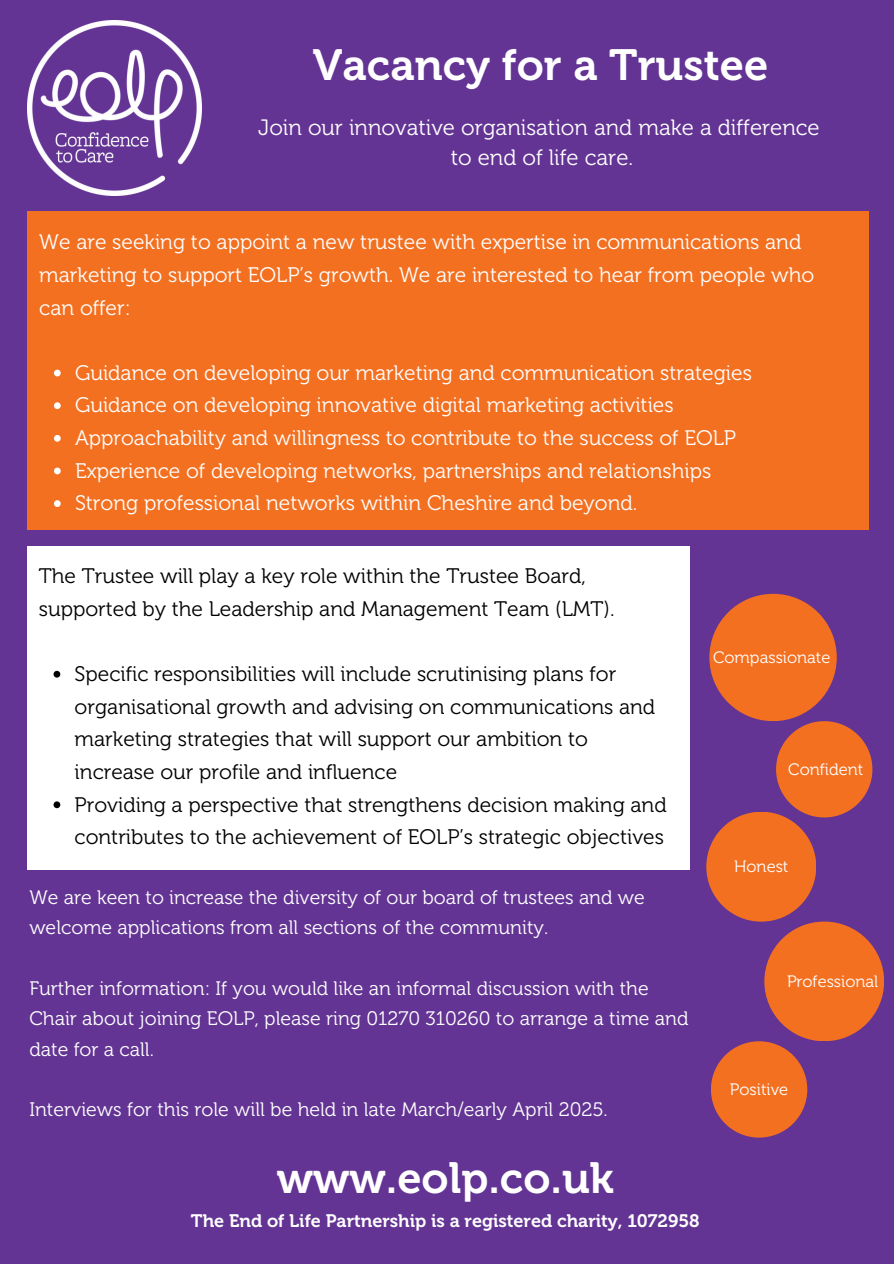
<style>
.page{position:relative;width:894px;height:1264px;background:#fff}
.page>*{position:absolute;margin:0;border:0;box-sizing:border-box;transform-origin:0 0}
.t1{font:43.5px "Museo 700";color:#fff}
.t2{font:22.2px/30.3px "Museo 300";color:#fff;text-align:center}
.t3{font:21px/32.7px "Museo 300";color:#fff}
.t4{font:21px/32.7px "Museo 300";color:#000}
.t5{font:19.5px/30.3px "Museo 300";color:#fff}
.t6{font:18px "Museo 700";color:#fff}
.t7{font:16.5px "Museo 300";color:#fff}
</style>
<div class="page">
<div style="left:0;top:0;width:893px;height:1263px;background:#633494"></div>
<img style="left:27px;top:21px;width:175px;height:174px">
<div style="left:27px;top:211px;width:841px;height:319px;background:#f37021"></div>
<div style="left:27px;top:545px;width:662px;height:324px;background:#fff"></div>
<div style="left:709px;top:594px;width:127px;height:127px;background:#f37021;border-radius:50%"></div>
<div style="left:775px;top:721px;width:97px;height:96px;background:#f37021;border-radius:50%"></div>
<svg style="left:54px;top:369px;width:7px;height:7px"></svg>
<svg style="left:54px;top:402px;width:7px;height:7px"></svg>
<svg style="left:54px;top:435px;width:7px;height:6px"></svg>
<svg style="left:54px;top:467px;width:7px;height:7px"></svg>
<svg style="left:54px;top:500px;width:7px;height:7px"></svg>
<svg style="left:54px;top:671px;width:6px;height:6px"></svg>
<svg style="left:54px;top:801px;width:6px;height:7px"></svg>
<div style="left:706px;top:811px;width:110px;height:110px;background:#f37021;border-radius:50%"></div>
<div style="left:764px;top:921px;width:119px;height:120px;background:#f37021;border-radius:50%"></div>
<div style="left:710px;top:1041px;width:97px;height:96px;background:#f37021;border-radius:50%"></div>
<p class="t1" style="left:313px;top:39px;width:457px">Vacancy for a Trustee</p>
<h1 class="t2" style="left:258px;top:112px;width:563px">Join our innovative organisation and make a difference to end of life care.</h1>
<h2 class="t3" style="left:39px;top:226px;width:776px">We are seeking to appoint a new trustee with expertise in communications and marketing to support EOLP’s growth. We are interested to hear from people who can offer:</h2>
<h2 class="t3" style="left:75px;top:356px;width:678px">Guidance on developing our marketing and communication strategies</h2>
<p class="t3" style="left:75px;top:389px;width:600px">Guidance on developing innovative digital marketing activities</p>
<p class="t3" style="left:75px;top:421px;width:662px">Approachability and willingness to contribute to the success of EOLP</p>
<p class="t3" style="left:75px;top:454px;width:637px">Experience of developing networks, partnerships and relationships</p>
<p class="t3" style="left:75px;top:487px;width:563px">Strong professional networks within Cheshire and beyond.</p>
<p class="t4" style="left:39px;top:559px;width:577px">The Trustee will play a key role within the Trustee Board, supported by the Leadership and Management Team (LMT).</p>
<h2 class="t4" style="left:75px;top:657px;width:582px">Specific responsibilities will include scrutinising plans for organisational growth and advising on communications and marketing strategies that will support our ambition to increase our profile and influence</h2>
<p class="t4" style="left:75px;top:788px;width:593px">Providing a perspective that strengthens decision making and contributes to the achievement of EOLP’s strategic objectives</p>
<p class="t5" style="left:29px;top:881px;width:617px">We are keen to increase the diversity of our board of trustees and we welcome applications from all sections of the community.</p>
<p class="t5" style="left:29px;top:973px;width:660px">Further information: If you would like an informal discussion with the<br>Chair about joining EOLP, please ring 01270 310260 to arrange a time and date for a call.</p>
<p class="t5" style="left:29px;top:1094px;width:579px">Interviews for this role will be held in late March/early April 2025.</p>
<h4 class="t7" style="left:713px;top:647px;width:119px">Compassionate</h4>
<h4 class="t7" style="left:788px;top:759px;width:76px">Confident</h4>
<h4 class="t7" style="left:733px;top:856px;width:56px">Honest</h4>
<p class="t7" style="left:786px;top:971px;width:93px">Professional</p>
<p class="t7" style="left:729px;top:1079px;width:60px">Positive</p>
<p class="t1" style="left:277px;top:1151px;width:338px">www.eolp.co.uk</p>
<p class="t6" style="left:191px;top:1209px;width:510px">The End of Life Partnership is a registered charity, 1072958</p>
</div>
